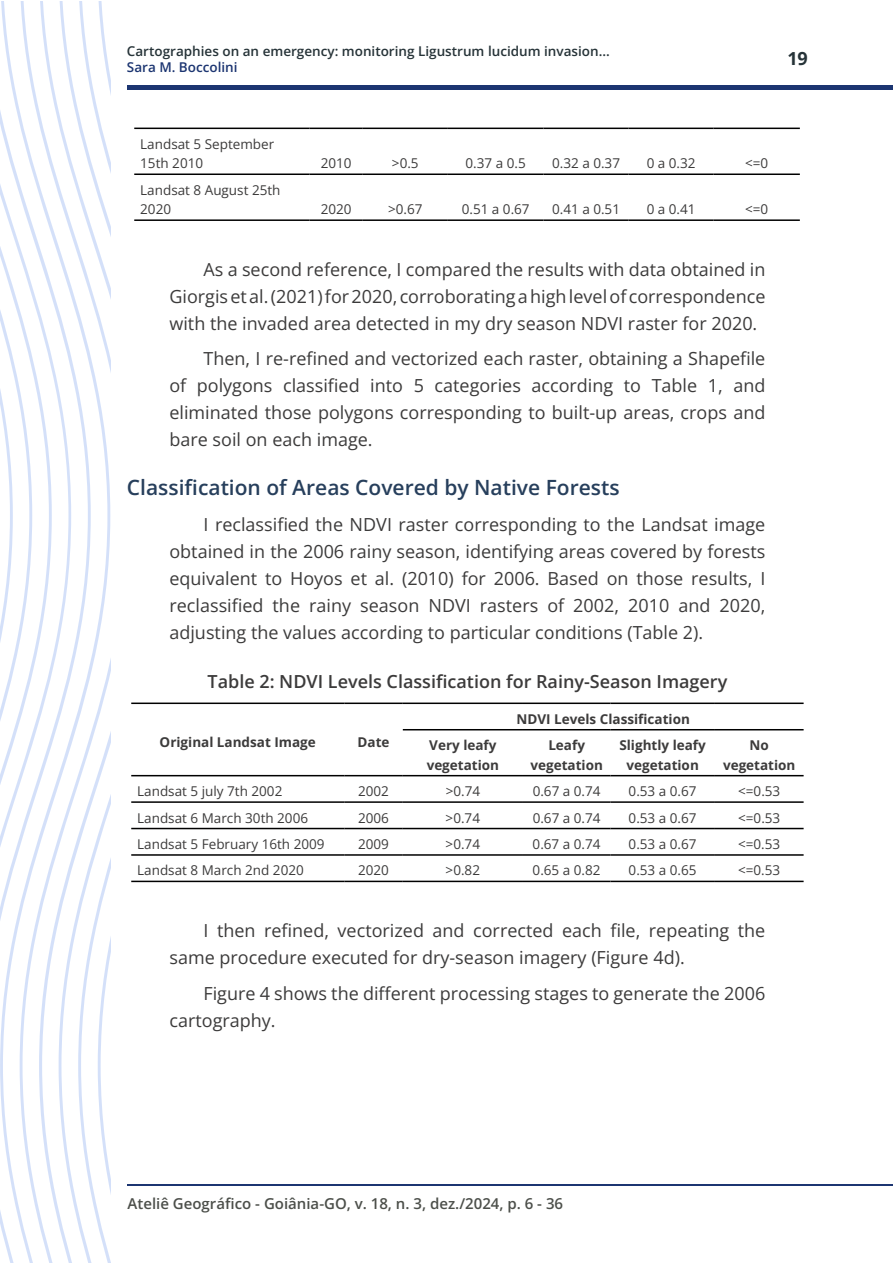
<style>
.page{position:relative;width:893px;height:1263px;background:#fff}
.page>*{position:absolute;margin:0;border:0;box-sizing:border-box;transform-origin:0 0}
.t1{font:600 21px "Open Sans";color:#273f5c}
.t2{font:18px/27px "Open Sans";color:#3c3b3b;text-align:justify}
.t3{font:600 18px "Open Sans";color:#3c3b3b}
.t4{font:700 18px "Open Sans";color:#263338}
.t5{font:600 15px "Open Sans";color:#4c4f4a}
.t6{font:13.5px/19.5px "Open Sans";color:#3c3b3b}
.t7{font:700 13.5px/19.5px "Open Sans";color:#3c3b3b;text-align:center}
.t8{font:600 13.5px "Open Sans";color:#263338}
.t9{font:600 13.5px "Open Sans";color:#1c3571}
</style>
<div class="page">
<hr style="left:128px;top:85px;width:765px;height:4px;background:#1c3571">
<hr style="left:128px;top:1184px;width:765px;height:1px;background:#1c3571">
<svg style="left:91px;top:2px;width:19px;height:1261px"></svg>
<svg style="left:71px;top:2px;width:20px;height:1261px"></svg>
<svg style="left:52px;top:2px;width:19px;height:1261px"></svg>
<svg style="left:32px;top:2px;width:20px;height:1261px"></svg>
<svg style="left:0;top:2px;width:32px;height:1261px"></svg>
<hr style="left:134px;top:128px;width:176px;height:1px;background:#000">
<hr style="left:310px;top:128px;width:53px;height:1px;background:#000">
<hr style="left:363px;top:128px;width:85px;height:1px;background:#000">
<hr style="left:448px;top:128px;width:96px;height:1px;background:#000">
<hr style="left:544px;top:128px;width:85px;height:1px;background:#000">
<hr style="left:629px;top:128px;width:85px;height:1px;background:#000">
<hr style="left:714px;top:128px;width:86px;height:1px;background:#000">
<hr style="left:134px;top:173px;width:176px;height:2px;background:#000">
<hr style="left:310px;top:173px;width:53px;height:2px;background:#000">
<hr style="left:363px;top:173px;width:85px;height:2px;background:#000">
<hr style="left:448px;top:173px;width:96px;height:2px;background:#000">
<hr style="left:544px;top:173px;width:85px;height:2px;background:#000">
<hr style="left:629px;top:173px;width:85px;height:2px;background:#000">
<hr style="left:714px;top:173px;width:86px;height:2px;background:#000">
<hr style="left:134px;top:219px;width:176px;height:2px;background:#000">
<hr style="left:310px;top:219px;width:53px;height:2px;background:#000">
<hr style="left:363px;top:219px;width:85px;height:2px;background:#000">
<hr style="left:448px;top:219px;width:96px;height:2px;background:#000">
<hr style="left:544px;top:219px;width:85px;height:2px;background:#000">
<hr style="left:629px;top:219px;width:85px;height:2px;background:#000">
<hr style="left:714px;top:219px;width:86px;height:2px;background:#000">
<hr style="left:131px;top:702px;width:213px;height:2px;background:#000">
<hr style="left:344px;top:702px;width:59px;height:2px;background:#000">
<hr style="left:403px;top:702px;width:120px;height:2px;background:#000">
<hr style="left:523px;top:702px;width:87px;height:2px;background:#000">
<hr style="left:610px;top:702px;width:105px;height:2px;background:#000">
<hr style="left:715px;top:702px;width:89px;height:2px;background:#000">
<hr style="left:403px;top:729px;width:120px;height:1px;background:#000">
<hr style="left:523px;top:729px;width:87px;height:1px;background:#000">
<hr style="left:610px;top:729px;width:105px;height:1px;background:#000">
<hr style="left:715px;top:729px;width:89px;height:1px;background:#000">
<hr style="left:131px;top:775px;width:213px;height:1px;background:#000">
<hr style="left:344px;top:775px;width:59px;height:1px;background:#000">
<hr style="left:403px;top:775px;width:120px;height:1px;background:#000">
<hr style="left:523px;top:775px;width:87px;height:1px;background:#000">
<hr style="left:610px;top:775px;width:105px;height:1px;background:#000">
<hr style="left:715px;top:775px;width:89px;height:1px;background:#000">
<hr style="left:131px;top:801px;width:213px;height:2px;background:#000">
<hr style="left:344px;top:801px;width:59px;height:2px;background:#000">
<hr style="left:403px;top:801px;width:120px;height:2px;background:#000">
<hr style="left:523px;top:801px;width:87px;height:2px;background:#000">
<hr style="left:610px;top:801px;width:105px;height:2px;background:#000">
<hr style="left:715px;top:801px;width:89px;height:2px;background:#000">
<hr style="left:131px;top:828px;width:213px;height:1px;background:#000">
<hr style="left:344px;top:828px;width:59px;height:1px;background:#000">
<hr style="left:403px;top:828px;width:120px;height:1px;background:#000">
<hr style="left:523px;top:828px;width:87px;height:1px;background:#000">
<hr style="left:610px;top:828px;width:105px;height:1px;background:#000">
<hr style="left:715px;top:828px;width:89px;height:1px;background:#000">
<hr style="left:131px;top:854px;width:213px;height:2px;background:#000">
<hr style="left:344px;top:854px;width:59px;height:2px;background:#000">
<hr style="left:403px;top:854px;width:120px;height:2px;background:#000">
<hr style="left:523px;top:854px;width:87px;height:2px;background:#000">
<hr style="left:610px;top:854px;width:105px;height:2px;background:#000">
<hr style="left:715px;top:854px;width:89px;height:2px;background:#000">
<hr style="left:131px;top:881px;width:213px;height:1px;background:#000">
<hr style="left:344px;top:881px;width:59px;height:1px;background:#000">
<hr style="left:403px;top:881px;width:120px;height:1px;background:#000">
<hr style="left:523px;top:881px;width:87px;height:1px;background:#000">
<hr style="left:610px;top:881px;width:105px;height:1px;background:#000">
<hr style="left:715px;top:881px;width:89px;height:1px;background:#000">
<p class="t8" style="left:127px;top:41px;width:484px">Cartographies on an emergency: monitoring Ligustrum lucidum invasion...</p>
<p class="t9" style="left:127px;top:58px;width:112px">Sara M. Boccolini</p>
<p class="t4" style="left:787px;top:46px;width:22px">19</p>
<p class="t6" style="left:140px;top:134px;width:136px">Landsat 5 September<br>15th 2010</p>
<p class="t6" style="left:140px;top:180px;width:142px">Landsat 8 August 25th<br>2020</p>
<p class="t6" style="left:321px;top:153px;width:32px">2010</p>
<p class="t6" style="left:392px;top:153px;width:28px">&gt;0.5</p>
<p class="t6" style="left:466px;top:153px;width:62px">0.37 a 0.5</p>
<p class="t6" style="left:552px;top:153px;width:69px">0.32 a 0.37</p>
<p class="t6" style="left:647px;top:153px;width:50px">0 a 0.32</p>
<p class="t6" style="left:745px;top:153px;width:25px">&lt;=0</p>
<p class="t6" style="left:321px;top:199px;width:32px">2020</p>
<p class="t6" style="left:388px;top:199px;width:36px">&gt;0.67</p>
<p class="t6" style="left:462px;top:199px;width:69px">0.51 a 0.67</p>
<p class="t6" style="left:552px;top:199px;width:69px">0.41 a 0.51</p>
<p class="t6" style="left:647px;top:199px;width:50px">0 a 0.41</p>
<p class="t6" style="left:745px;top:199px;width:25px">&lt;=0</p>
<p class="t2" style="left:169px;top:255px;width:597px;text-indent:34px">As a second reference, I compared the results with data obtained in Giorgis et al. (2021) for 2020, corroborating a high level of correspondence with the invaded area detected in my dry season NDVI raster for 2020.</p>
<p class="t2" style="left:169px;top:345px;width:597px;text-indent:34px">Then, I re-refined and vectorized each raster, obtaining a Shapefile of polygons classified into 5 categories according to Table 1, and eliminated those polygons corresponding to built-up areas, crops and bare soil on each image.</p>
<p class="t1" style="left:127px;top:473px;width:494px">Classification of Areas Covered by Native Forests</p>
<p class="t2" style="left:169px;top:510px;width:597px;text-indent:34px">I reclassified the NDVI raster corresponding to the Landsat image obtained in the 2006 rainy season, identifying areas covered by forests equivalent to Hoyos et al. (2010) for 2006. Based on those results, I reclassified the rainy season NDVI rasters of 2002, 2010 and 2020, adjusting the values according to particular conditions (Table 2).</p>
<p class="t3" style="left:207px;top:669px;width:521px">Table 2: NDVI Levels Classification for Rainy-Season Imagery</p>
<p class="t7" style="left:516px;top:709px;width:175px">NDVI Levels Classification</p>
<p class="t7" style="left:160px;top:732px;width:158px">Original Landsat Image</p>
<p class="t7" style="left:358px;top:732px;width:33px">Date</p>
<p class="t7" style="left:427px;top:735px;width:74px;text-align:left">Very leafy vegetation</p>
<p class="t7" style="left:530px;top:735px;width:74px">Leafy vegetation</p>
<p class="t7" style="left:619px;top:735px;width:88px">Slightly leafy vegetation</p>
<p class="t7" style="left:723px;top:735px;width:74px">No vegetation</p>
<p class="t6" style="left:137px;top:781px;width:147px">Landsat 5 july 7th 2002</p>
<p class="t6" style="left:358px;top:781px;width:32px">2002</p>
<p class="t6" style="left:446px;top:781px;width:36px">&gt;0.74</p>
<p class="t6" style="left:533px;top:781px;width:69px">0.67 a 0.74</p>
<p class="t6" style="left:629px;top:781px;width:69px">0.53 a 0.67</p>
<p class="t6" style="left:738px;top:781px;width:44px">&lt;=0.53</p>
<p class="t6" style="left:137px;top:807px;width:172px">Landsat 6 March 30th 2006</p>
<p class="t6" style="left:358px;top:807px;width:32px">2006</p>
<p class="t6" style="left:446px;top:807px;width:36px">&gt;0.74</p>
<p class="t6" style="left:533px;top:807px;width:69px">0.67 a 0.74</p>
<p class="t6" style="left:629px;top:807px;width:69px">0.53 a 0.67</p>
<p class="t6" style="left:738px;top:807px;width:44px">&lt;=0.53</p>
<p class="t6" style="left:137px;top:834px;width:189px">Landsat 5 February 16th 2009</p>
<p class="t6" style="left:358px;top:834px;width:32px">2009</p>
<p class="t6" style="left:446px;top:834px;width:36px">&gt;0.74</p>
<p class="t6" style="left:533px;top:834px;width:69px">0.67 a 0.74</p>
<p class="t6" style="left:629px;top:834px;width:69px">0.53 a 0.67</p>
<p class="t6" style="left:738px;top:834px;width:44px">&lt;=0.53</p>
<p class="t6" style="left:137px;top:860px;width:168px">Landsat 8 March 2nd 2020</p>
<p class="t6" style="left:358px;top:860px;width:32px">2020</p>
<p class="t6" style="left:446px;top:860px;width:36px">&gt;0.82</p>
<p class="t6" style="left:533px;top:860px;width:69px">0.65 a 0.82</p>
<p class="t6" style="left:629px;top:860px;width:69px">0.53 a 0.65</p>
<p class="t6" style="left:738px;top:860px;width:44px">&lt;=0.53</p>
<p class="t2" style="left:169px;top:917px;width:597px;text-indent:34px">I then refined, vectorized and corrected each file, repeating the same procedure executed for dry-season imagery (Figure 4d).</p>
<p class="t2" style="left:169px;top:979px;width:597px;text-indent:34px">Figure 4 shows the different processing stages to generate the 2006 cartography.</p>
<p class="t5" style="left:128px;top:1193px;width:437px">Ateliê Geográfico - Goiânia-GO, v. 18, n. 3, dez./2024, p. 6 - 36</p>
</div>
